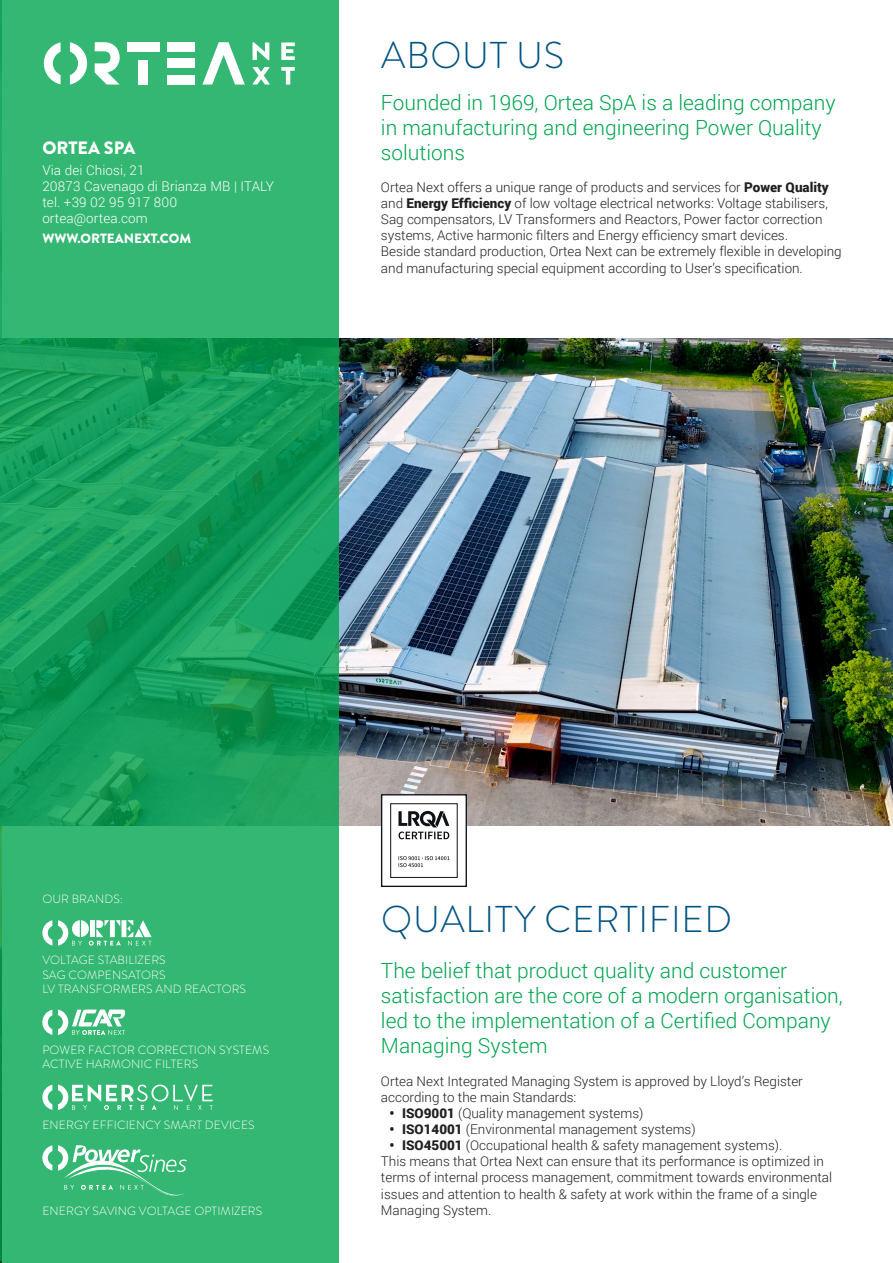
<style>
.page{position:relative;width:893px;height:1263px;background:#fff}
.page>*{position:absolute;margin:0;border:0;box-sizing:border-box;transform-origin:0 0}
.t1{font:300 37.35px "Brandon Grotesque";letter-spacing:.02em;color:#015381}
.t2{font:300 20.85px/25px "Roboto";color:#00a54f}
.t3{font:900 17.85px "Brandon Grotesque";color:#fff}
.t4{font:300 13.5px/16px "Roboto";color:#231f20}
.t5{font:300 13.5px/16px "Roboto";letter-spacing:.01em;color:#fff}
.t6{font:900 13.5px "Brandon Grotesque";color:#fff}
.t7{font:300 12px/14.4px "Brandon Grotesque";letter-spacing:.01em;color:#fff}
.s1{font-weight:900}
</style>
<div class="page">
<img style="left:339px;top:338px;width:554px;height:487px">
<svg style="left:0;top:0;width:339px;height:1263px;background:#26ac68"></svg>
<svg style="left:252px;top:42px;width:17px;height:18px"></svg>
<svg style="left:281px;top:42px;width:14px;height:18px"></svg>
<svg style="left:252px;top:67px;width:18px;height:18px"></svg>
<svg style="left:281px;top:67px;width:14px;height:18px"></svg>
<svg style="left:202px;top:42px;width:43px;height:43px"></svg>
<div style="left:167px;top:59px;width:28px;height:9px;background:#fff"></div>
<div style="left:167px;top:75px;width:28px;height:10px;background:#fff"></div>
<div style="left:167px;top:42px;width:28px;height:9px;background:#fff"></div>
<svg style="left:95px;top:42px;width:25px;height:43px"></svg>
<div style="left:139px;top:61px;width:9px;height:24px;background:#fff"></div>
<div style="left:127px;top:42px;width:33px;height:9px;background:#fff"></div>
<svg style="left:44px;top:42px;width:17px;height:42px"></svg>
<svg style="left:70px;top:42px;width:17px;height:43px"></svg>
<div style="left:381px;top:794px;width:86px;height:93px;background:#fff;border:1px solid #0e1216"></div>
<div style="left:390px;top:803px;width:68px;height:75px;border:1px solid #0e1216"></div>
<svg style="left:398px;top:811px;width:51px;height:28px"></svg>
<svg style="left:398px;top:856px;width:51px;height:11px"></svg>
<svg style="left:42px;top:920px;width:10px;height:25px"></svg>
<svg style="left:58px;top:920px;width:94px;height:25px"></svg>
<svg style="left:42px;top:1010px;width:10px;height:25px"></svg>
<svg style="left:58px;top:1009px;width:67px;height:26px"></svg>
<svg style="left:42px;top:1085px;width:10px;height:25px"></svg>
<svg style="left:58px;top:1084px;width:155px;height:26px"></svg>
<svg style="left:42px;top:1145px;width:10px;height:25px"></svg>
<svg style="left:58px;top:1126px;width:129px;height:84px;background:#4bbf82"></svg>
<p class="t3" style="left:42px;top:135px;width:95px">ORTEA SPA</p>
<p class="t5" style="left:42px;top:161px;width:233px">Via dei Chiosi, 21<br>20873 Cavenago di Brianza MB | ITALY tel. +39 02 95 917 800 ortea@ortea.com</p>
<p class="t6" style="left:42px;top:229px;width:150px">WWW.ORTEANEXT.COM</p>
<p class="t1" style="left:381px;top:30px;width:184px">ABOUT US</p>
<p class="t2" style="left:381px;top:89px;width:456px">Founded in 1969, Ortea SpA is a leading company in manufacturing and engineering Power Quality solutions</p>
<p class="t4" style="left:381px;top:179px;width:462px">Ortea Next offers a unique range of products and services for <span class="s1">Power Quality </span>and <span class="s1">Energy Efficiency</span> of low voltage electrical networks: Voltage stabilisers, Sag compensators, LV Transformers and Reactors, Power factor correction systems, Active harmonic filters and Energy efficiency smart devices.<br>Beside standard production, Ortea Next can be extremely flexible in developing and manufacturing special equipment according to User’s specification.</p>
<p class="t7" style="left:42px;top:892px;width:82px">OUR BRANDS:</p>
<p class="t7" style="left:42px;top:953px;width:205px">VOLTAGE STABILIZERS<br>SAG COMPENSATORS<br>LV TRANSFORMERS AND REACTORS</p>
<p class="t7" style="left:42px;top:1042px;width:228px">POWER FACTOR CORRECTION SYSTEMS<br>ACTIVE HARMONIC FILTERS</p>
<p class="t7" style="left:42px;top:1117px;width:214px">ENERGY EFFICIENCY SMART DEVICES</p>
<p class="t7" style="left:42px;top:1203px;width:221px">ENERGY SAVING VOLTAGE OPTIMIZERS</p>
<p class="t1" style="left:381px;top:893px;width:352px">QUALITY CERTIFIED</p>
<p class="t2" style="left:381px;top:957px;width:463px">The belief that product quality and customer satisfaction are the core of a modern organisation, led to the implementation of a Certified Company Managing System</p>
<p class="t4" style="left:381px;top:1072px;width:423px">Ortea Next Integrated Managing System is approved by Lloyd’s Register according to the main Standards:</p>
<p class="t4" style="left:389px;top:1104px;width:256px"><span class="s1">• ISO9001</span> (Quality management systems)</p>
<p class="t4" style="left:389px;top:1121px;width:308px"><span class="s1">• ISO14001</span> (Environmental management systems)</p>
<p class="t4" style="left:381px;top:1137px;width:453px;text-indent:8px"><span class="s1">• ISO45001</span> (Occupational health &amp; safety management systems).<br>This means that Ortea Next can ensure that its performance is optimized in terms of internal process management, commitment towards environmental issues and attention to health &amp; safety at work within the frame of a single Managing System.</p>
</div>
